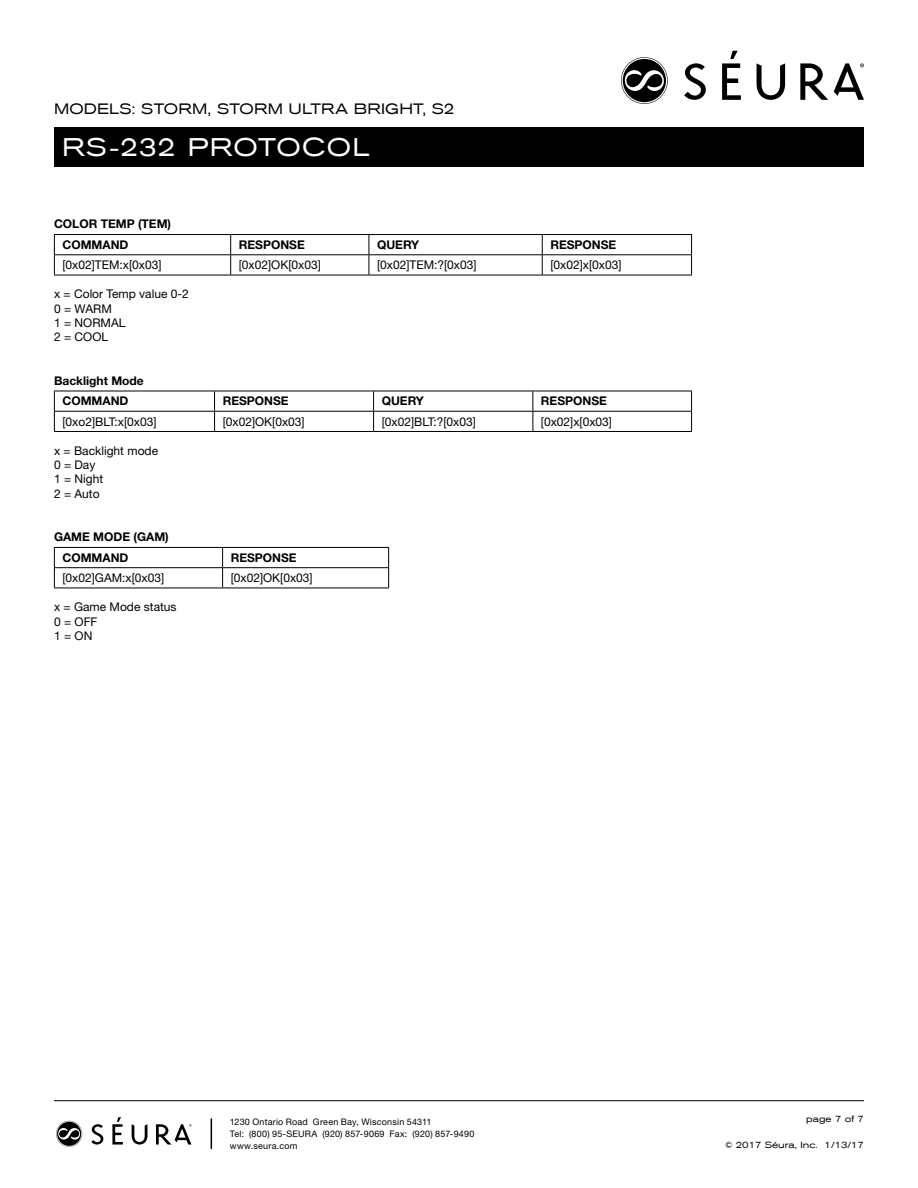
<style>
.page{position:relative;width:918px;height:1188px;background:#fff}
.page>*{position:absolute;margin:0;border:0;box-sizing:border-box;transform-origin:0 0}
.t1{font:expanded 25.5px "Akzidenz Grotesk BE";letter-spacing:.04em;color:#fff}
.t2{font:expanded 15px "Akzidenz Grotesk BE";letter-spacing:.015em;color:#000}
.t3{font:12px/14.4px "Helvetica Neue LT Std";color:#000}
.t4{font:700 12px/20.9px "Helvetica Neue LT Std";color:#000}
.t5{font:9px/12px "Helvetica Neue LT Std";letter-spacing:.025em;color:#000}
.t6{font:expanded 9px "Akzidenz Grotesk BE";color:#000}
</style>
<div class="page">
<svg style="left:621px;top:57px;width:47px;height:47px"></svg>
<svg style="left:684px;top:63px;width:22px;height:37px"></svg>
<svg style="left:800px;top:63px;width:28px;height:37px"></svg>
<svg style="left:757px;top:63px;width:28px;height:37px"></svg>
<svg style="left:722px;top:51px;width:19px;height:49px"></svg>
<svg style="left:834px;top:63px;width:30px;height:37px"></svg>
<hr style="left:54px;top:1100px;width:810px;height:1px;background:#000">
<hr style="left:211px;top:1118px;width:1px;height:31px;background:#000">
<svg style="left:56px;top:1121px;width:26px;height:26px"></svg>
<svg style="left:91px;top:1124px;width:12px;height:21px"></svg>
<svg style="left:132px;top:1124px;width:15px;height:21px"></svg>
<svg style="left:112px;top:1117px;width:11px;height:28px"></svg>
<svg style="left:156px;top:1124px;width:35px;height:21px"></svg>
<hr style="left:54px;top:234px;width:177px;height:1px;background:#000">
<hr style="left:231px;top:234px;width:138px;height:1px;background:#000">
<hr style="left:369px;top:234px;width:173px;height:1px;background:#000">
<hr style="left:542px;top:234px;width:150px;height:1px;background:#000">
<hr style="left:54px;top:254px;width:177px;height:1px;background:#000">
<svg style="left:54px;top:235px;width:1px;height:40px"></svg>
<hr style="left:231px;top:254px;width:138px;height:1px;background:#000">
<svg style="left:230px;top:235px;width:1px;height:40px"></svg>
<hr style="left:369px;top:254px;width:173px;height:1px;background:#000">
<svg style="left:369px;top:235px;width:1px;height:40px"></svg>
<hr style="left:542px;top:254px;width:150px;height:1px;background:#000">
<svg style="left:542px;top:235px;width:1px;height:40px"></svg>
<svg style="left:691px;top:235px;width:1px;height:40px"></svg>
<hr style="left:54px;top:275px;width:177px;height:1px;background:#000">
<hr style="left:231px;top:275px;width:138px;height:1px;background:#000">
<hr style="left:369px;top:275px;width:173px;height:1px;background:#000">
<hr style="left:542px;top:275px;width:150px;height:1px;background:#000">
<hr style="left:54px;top:391px;width:161px;height:1px;background:#000">
<hr style="left:215px;top:391px;width:159px;height:1px;background:#000">
<hr style="left:374px;top:391px;width:159px;height:1px;background:#000">
<hr style="left:533px;top:391px;width:159px;height:1px;background:#000">
<hr style="left:54px;top:411px;width:161px;height:1px;background:#000">
<svg style="left:54px;top:391px;width:1px;height:40px"></svg>
<hr style="left:215px;top:411px;width:159px;height:1px;background:#000">
<svg style="left:214px;top:391px;width:1px;height:40px"></svg>
<hr style="left:374px;top:411px;width:159px;height:1px;background:#000">
<svg style="left:373px;top:391px;width:1px;height:40px"></svg>
<hr style="left:533px;top:411px;width:159px;height:1px;background:#000">
<svg style="left:532px;top:391px;width:1px;height:40px"></svg>
<svg style="left:691px;top:391px;width:1px;height:40px"></svg>
<hr style="left:54px;top:431px;width:161px;height:1px;background:#000">
<hr style="left:215px;top:431px;width:159px;height:1px;background:#000">
<hr style="left:374px;top:431px;width:159px;height:1px;background:#000">
<hr style="left:533px;top:431px;width:159px;height:1px;background:#000">
<hr style="left:54px;top:547px;width:169px;height:1px;background:#000">
<hr style="left:223px;top:547px;width:166px;height:1px;background:#000">
<hr style="left:54px;top:567px;width:169px;height:1px;background:#000">
<svg style="left:54px;top:548px;width:1px;height:40px"></svg>
<hr style="left:223px;top:567px;width:166px;height:1px;background:#000">
<svg style="left:222px;top:548px;width:1px;height:40px"></svg>
<svg style="left:388px;top:548px;width:1px;height:40px"></svg>
<hr style="left:54px;top:588px;width:169px;height:1px;background:#000">
<hr style="left:223px;top:588px;width:166px;height:1px;background:#000">
<div style="left:54px;top:127px;width:810px;height:40px;background:#000"></div>
<p class="t2" style="left:54px;top:100px;width:402px">MODELS: STORM, STORM ULTRA BRIGHT, S2</p>
<h1 class="t1" style="left:62px;top:131px;width:308px">RS-232 PROTOCOL</h1>
<p class="t4" style="left:62px;top:213px;width:110px;text-indent:-8px">COLOR TEMP (TEM)<br>COMMAND</p>
<p class="t4" style="left:239px;top:234px;width:68px">RESPONSE</p>
<p class="t4" style="left:377px;top:234px;width:44px">QUERY</p>
<p class="t4" style="left:550px;top:234px;width:68px">RESPONSE</p>
<p class="t3" style="left:62px;top:258px;width:101px">[0x02]TEM:x[0x03]</p>
<p class="t3" style="left:239px;top:258px;width:84px">[0x02]OK[0x03]</p>
<p class="t3" style="left:377px;top:258px;width:101px">[0x02]TEM:?[0x03]</p>
<p class="t3" style="left:550px;top:258px;width:73px">[0x02]x[0x03]</p>
<p class="t3" style="left:54px;top:287px;width:136px">x = Color Temp value 0-2<br>0 = WARM<br>1 = NORMAL<br>2 = COOL</p>
<p class="t4" style="left:54px;top:370px;width:91px;text-align:center">Backlight Mode<br>COMMAND</p>
<p class="t4" style="left:223px;top:390px;width:68px">RESPONSE</p>
<p class="t4" style="left:382px;top:390px;width:44px">QUERY</p>
<p class="t4" style="left:541px;top:390px;width:68px">RESPONSE</p>
<p class="t3" style="left:62px;top:414px;width:96px">[0xo2]BLT:x[0x03]</p>
<p class="t3" style="left:223px;top:414px;width:84px">[0x02]OK[0x03]</p>
<p class="t3" style="left:382px;top:414px;width:96px">[0x02]BLT:?[0x03]</p>
<p class="t3" style="left:541px;top:414px;width:73px">[0x02]x[0x03]</p>
<p class="t3" style="left:54px;top:443px;width:106px">x = Backlight mode<br>0 = Day<br>1 = Night<br>2 = Auto</p>
<p class="t4" style="left:62px;top:526px;width:108px;text-indent:-8px">GAME MODE (GAM)<br>COMMAND</p>
<p class="t4" style="left:231px;top:547px;width:68px">RESPONSE</p>
<p class="t3" style="left:62px;top:570px;width:103px">[0x02]GAM:x[0x03]</p>
<p class="t3" style="left:231px;top:570px;width:84px">[0x02]OK[0x03]</p>
<p class="t3" style="left:54px;top:599px;width:124px">x = Game Mode status<br>0 = OFF<br>1 = ON</p>
<p class="t5" style="left:230px;top:1116px;width:203px">1230 Ontario Road Green Bay, Wisconsin 54311</p>
<p class="t6" style="left:806px;top:1114px;width:59px">page 7 of 7</p>
<p class="t5" style="left:230px;top:1128px;width:246px">Tel: (800) 95-SEURA (920) 857-9069 Fax: (920) 857-9490 www.seura.com</p>
<p class="t6" style="left:725px;top:1139px;width:140px">© 2017 Séura, Inc. 1/13/17</p>
</div>
